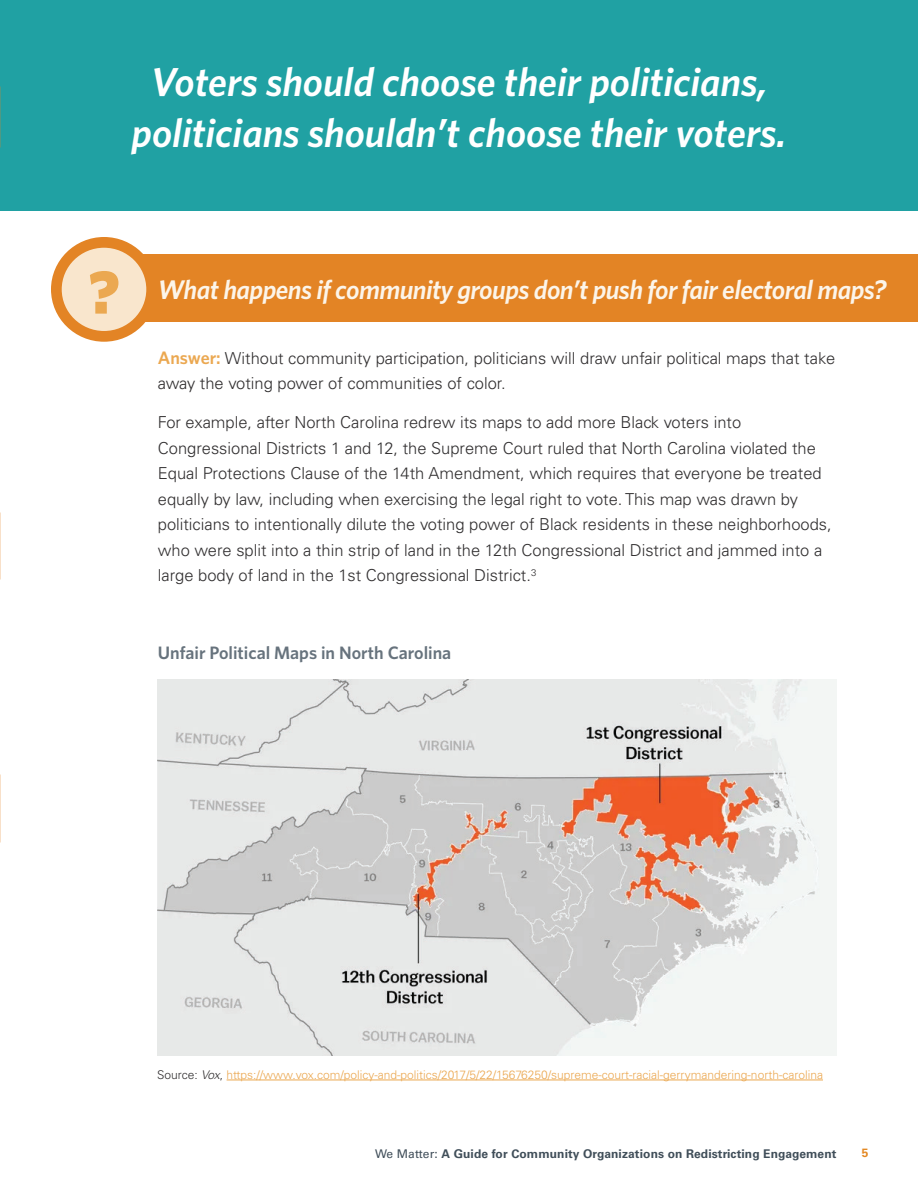
<style>
.page{position:relative;width:918px;height:1188px;background:#fff}
.page>*{position:absolute;margin:0;border:0;box-sizing:border-box;transform-origin:0 0}
.t1{font:900 60.75px "Whitney";color:#eba851}
.t2{font:italic 600 40.5px/51px "Whitney";color:#fff;text-align:center}
.t3{font:italic 600 27px "Whitney";letter-spacing:-.02em;color:#fcf5ea}
.t4{font:600 18px "Whitney";color:#67737d}
.t5{font:300 16.5px/25.5px "Univers LT Std";color:#312f30}
.t6{font:300 12px "Univers LT Std";color:#eba851}
.t7{font:700 12px "Univers LT Std";letter-spacing:.01em;color:#404e59}
.t8{font:700 12px "Univers LT Std";color:#e48924}
.s1{font-family:"Whitney";font-weight:600;font-size:18px;color:#eba851}
.s2{color:#312f30}
.s3{font-style:italic;color:#312f30}
.s4{font-weight:400}
</style>
<div class="page">
<img style="left:158px;top:679px;width:679px;height:376px">
<hr style="left:227px;top:1080px;width:596px;height:1px;background:#eba851">
<div style="left:0;top:0;width:918px;height:210px;background:#20a1a3"></div>
<div style="left:118px;top:254px;width:800px;height:67px;background:#e38425"></div>
<div style="left:56px;top:242px;width:96px;height:94px;background:#f9e6cd;border-radius:50%"></div>
<div style="left:51px;top:237px;width:106px;height:105px;border:11px solid #e38425;border-radius:50%"></div>
<h2 class="t2" style="left:132px;top:55px;width:656px">Voters should choose their politicians, politicians shouldn’t choose their voters.</h2>
<h1 class="t1" style="left:89px;top:252px;width:32px">?</h1>
<h3 class="t3" style="left:158px;top:272px;width:730px">What happens if community groups don’t push for fair electoral maps?</h3>
<p class="t5" style="left:158px;top:345px;width:679px"><span class="s1">Answer:</span> Without community participation, politicians will draw unfair political maps that take away the voting power of communities of color.</p>
<p class="t5" style="left:158px;top:410px;width:675px">For example, after North Carolina redrew its maps to add more Black voters into Congressional Districts 1 and 12, the Supreme Court ruled that North Carolina violated the Equal Protections Clause of the 14th Amendment, which requires that everyone be treated equally by law, including when exercising the legal right to vote. This map was drawn by politicians to intentionally dilute the voting power of Black residents in these neighborhoods, who were split into a thin strip of land in the 12th Congressional District and jammed into a large body of land in the 1st Congressional District.<sup>3</sup></p>
<p class="t4" style="left:158px;top:641px;width:295px">Unfair Political Maps in North Carolina</p>
<p class="t6" style="left:157px;top:1067px;width:667px"><span class="s2">Source:</span> <span class="s3">Vox</span><span class="s2">,</span> https://www.vox.com/policy-and-politics/2017/5/22/15676250/supreme-court-racial-gerrymandering-north-carolina</p>
<p class="t7" style="left:375px;top:1147px;width:463px"><span class="s4">We Matter:</span> A Guide for Community Organizations on Redistricting Engagement</p>
<p class="t8" style="left:862px;top:1146px;width:8px">5</p>
</div>
